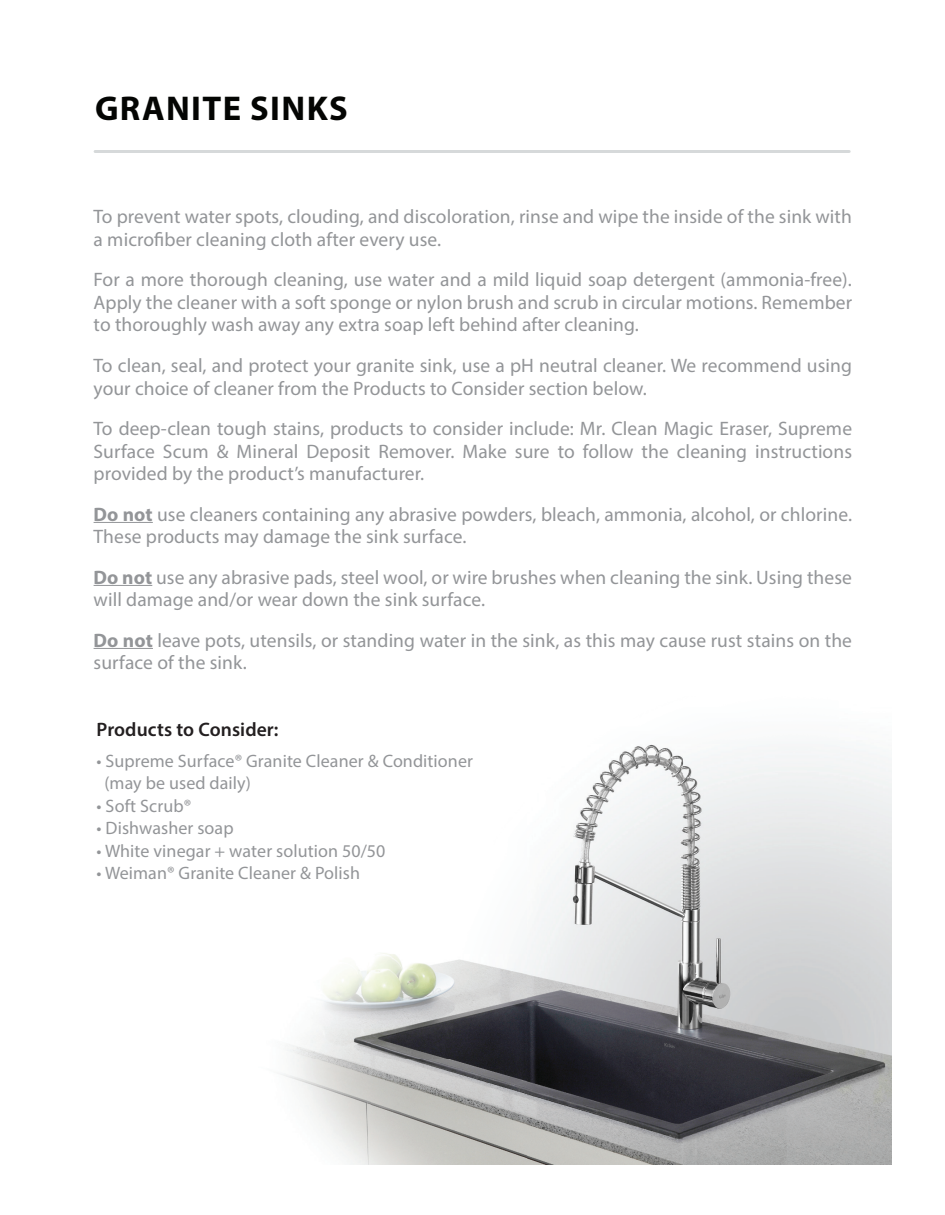
<style>
.page{position:relative;width:945px;height:1215px;background:#fff}
.page>*{position:absolute;margin:0;border:0;box-sizing:border-box;transform-origin:0 0}
.t1{font:700 34.5px "Myriad Pro";letter-spacing:.04em;color:#040503}
.t2{font:19.5px/22.5px "Myriad Pro";letter-spacing:.005em;color:#939598}
.t3{font:600 19.5px "Myriad Pro";letter-spacing:.005em;color:#231f20}
.t4{font:18px/22.5px "Myriad Pro";letter-spacing:.005em;color:#939598}
.s1{font-weight:700}
</style>
<div class="page">
<img style="left:281px;top:744px;width:611px;height:420px">
<hr style="left:95px;top:150px;width:754px;height:3px;background:#d6d9da">
<hr style="left:94px;top:522px;width:59px;height:1px;background:#939598">
<hr style="left:94px;top:585px;width:58px;height:1px;background:#939598">
<hr style="left:94px;top:648px;width:59px;height:1px;background:#939598">
<h1 class="t1" style="left:95px;top:86px;width:254px">GRANITE SINKS</h1>
<p class="t2" style="left:94px;top:205px;width:760px">To prevent water spots, clouding, and discoloration, rinse and wipe the inside of the sink with a microfiber cleaning cloth after every use.</p>
<p class="t2" style="left:94px;top:268px;width:760px;text-align:justify">For a more thorough cleaning, use water and a mild liquid soap detergent (ammonia-free).<br>Apply the cleaner with a soft sponge or nylon brush and scrub in circular motions. Remember to thoroughly wash away any extra soap left behind after cleaning.</p>
<p class="t2" style="left:94px;top:354px;width:760px">To clean, seal, and protect your granite sink, use a pH neutral cleaner. We recommend using your choice of cleaner from the Products to Consider section below.</p>
<p class="t2" style="left:94px;top:417px;width:760px;text-align:justify">To deep-clean tough stains, products to consider include: Mr. Clean Magic Eraser, Supreme Surface Scum &amp; Mineral Deposit Remover. Make sure to follow the cleaning instructions provided by the product’s manufacturer.</p>
<p class="t2" style="left:94px;top:502px;width:760px"><span class="s1">Do not</span> use cleaners containing any abrasive powders, bleach, ammonia, alcohol, or chlorine.<br>These products may damage the sink surface.</p>
<p class="t2" style="left:94px;top:565px;width:760px"><span class="s1">Do not</span> use any abrasive pads, steel wool, or wire brushes when cleaning the sink. Using these will damage and/or wear down the sink surface.</p>
<p class="t2" style="left:94px;top:628px;width:760px"><span class="s1">Do not</span> leave pots, utensils, or standing water in the sink, as this may cause rust stains on the surface of the sink.</p>
<p class="t3" style="left:97px;top:717px;width:183px">Products to Consider:</p>
<p class="t4" style="left:104px;top:749px;width:370px;text-indent:-8px">• Supreme Surface® Granite Cleaner &amp; Conditioner (may be used daily)</p>
<p class="t4" style="left:97px;top:794px;width:96px">• Soft Scrub®</p>
<p class="t4" style="left:97px;top:817px;width:139px">• Dishwasher soap</p>
<p class="t4" style="left:97px;top:839px;width:290px">• White vinegar + water solution 50/50</p>
<p class="t4" style="left:97px;top:862px;width:265px">• Weiman® Granite Cleaner &amp; Polish</p>
</div>
